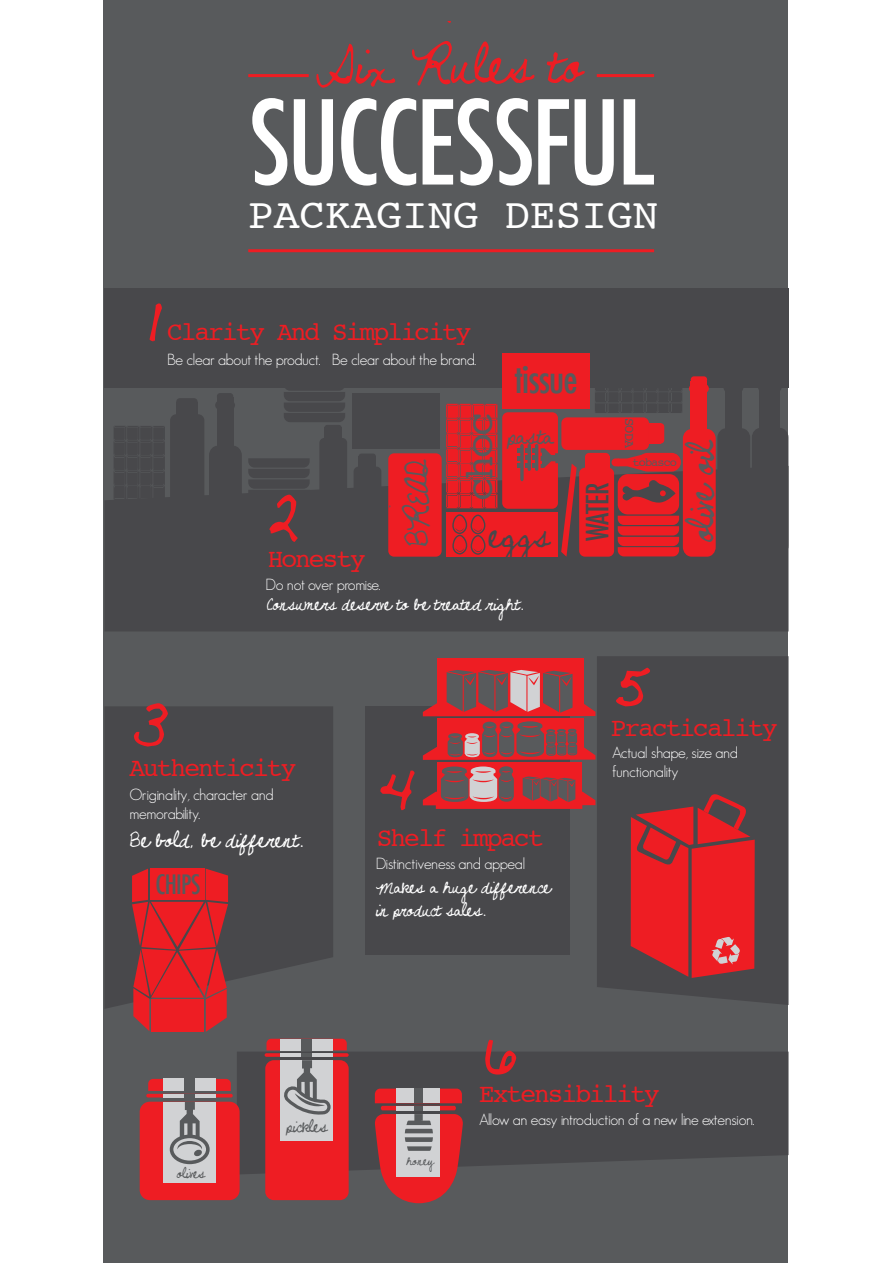
<style>
.page{position:relative;width:893px;height:1263px;background:#fff}
.page>*{position:absolute;margin:0;border:0;box-sizing:border-box;transform-origin:0 0}
.t1{font:500 condensed 113.18px "Futura";letter-spacing:-.03em;color:#fff}
.t2{font:88.05px "Never Let Go";color:#ee1d23}
.t3{font:56.78px "Never Let Go";color:#ee1d23}
.t4{font:42.75px "Courier";color:#fff}
.t5{font:41.25px "Courier";color:#585a5c}
.t6{font:39.45px "Never Let Go";color:#585a5c}
.t7{font:500 condensed 38.55px "Futura";letter-spacing:-.03em;color:#585a5c}
.t8{font:38.17px "Never Let Go";color:#48484b}
.t9{font:35.78px "Never Let Go";color:#585a5c}
.t10{font:500 condensed 30px "Futura";letter-spacing:-.04em;color:#48484b}
.t11{font:26.17px "Courier";letter-spacing:-.075em;color:#ee1d23}
.t12{font:500 condensed 26.1px "Futura";letter-spacing:-.03em;color:#585a5c}
.t13{font:25.65px "Never Let Go";color:#585a5c}
.t14{font:23.25px "Never Let Go";color:#fff}
.t15{font:19.5px/23.4px "Never Let Go";color:#fff}
.t16{font:18.08px "Never Let Go";color:#585a5c}
.t17{font:300 15.75px/18.9px "Geosans";letter-spacing:-.025em;color:#fff}
.t18{font:15.45px "Never Let Go";color:#585a5c}
.t19{font:13.58px "Courier";color:#585a5c}
.t20{font:13.27px "Never Let Go";color:#585a5c}
.t21{font:11.85px "Courier";letter-spacing:-.075em;color:#585a5c}
</style>
<div class="page">
<div style="left:104px;top:0;width:684px;height:1263px;background:#585a5c"></div>
<div style="left:105px;top:466px;width:683px;height:165px;background:#48484b"></div>
<hr style="left:597px;top:74px;width:57px;height:3px;background:#ee1d23">
<hr style="left:248px;top:74px;width:61px;height:3px;background:#ee1d23">
<hr style="left:248px;top:249px;width:406px;height:3px;background:#ee1d23">
<div style="left:104px;top:288px;width:684px;height:99px;background:#48484b"></div>
<svg style="left:105px;top:706px;width:228px;height:303px;background:#49494c"></svg>
<div style="left:365px;top:706px;width:205px;height:249px;background:#48484b"></div>
<div style="left:597px;top:656px;width:191px;height:349px;background:#48484b"></div>
<svg style="left:237px;top:1052px;width:551px;height:122px;background:#49494c"></svg>
<div style="left:388px;top:453px;width:54px;height:104px;background:#ee1d23;border-radius:6px"></div>
<div style="left:446px;top:512px;width:112px;height:45px;background:#ee1d23"></div>
<div style="left:502px;top:412px;width:56px;height:97px;background:#ee1d23;border-radius:6px"></div>
<div style="left:579px;top:468px;width:35px;height:89px;background:#ee1d23;border-radius:6px"></div>
<div style="left:561px;top:417px;width:88px;height:33px;background:#ee1d23;border-radius:6px"></div>
<div style="left:649px;top:423px;width:12px;height:20px;background:#ee1d23"></div>
<div style="left:657px;top:423px;width:7px;height:20px;background:#ee1d23;border-radius:3px"></div>
<div style="left:585px;top:457px;width:24px;height:12px;background:#ee1d23"></div>
<svg style="left:585px;top:453px;width:24px;height:4px"></svg>
<div style="left:612px;top:458px;width:10px;height:8px;background:#ee1d23;border-radius:4px"></div>
<div style="left:691px;top:381px;width:16px;height:50px;background:#ee1d23"></div>
<div style="left:689px;top:384px;width:20px;height:9px;background:#ee1d23;border-radius:5px"></div>
<div style="left:691px;top:376px;width:16px;height:7px;background:#ee1d23;border-radius:3px"></div>
<div style="left:502px;top:353px;width:87px;height:55px;background:#ee1d23"></div>
<svg style="left:518px;top:444px;width:59px;height:113px"></svg>
<svg style="left:446px;top:404px;width:51px;height:151px"></svg>
<svg style="left:631px;top:792px;width:124px;height:186px;background:#c6292f"></svg>
<div style="left:352px;top:393px;width:87px;height:55px;background:#48484b"></div>
<div style="left:354px;top:467px;width:27px;height:74px;background:#48484b;border-radius:5px"></div>
<div style="left:359px;top:456px;width:17px;height:11px;background:#48484b"></div>
<div style="left:359px;top:454px;width:17px;height:5px;background:#48484b;border-radius:3px"></div>
<div style="left:595px;top:387px;width:87px;height:26px;background:#48484b"></div>
<div style="left:725px;top:380px;width:17px;height:50px;background:#48484b"></div>
<div style="left:723px;top:383px;width:20px;height:9px;background:#48484b;border-radius:5px"></div>
<svg style="left:284px;top:387px;width:61px;height:35px"></svg>
<div style="left:319px;top:438px;width:28px;height:75px;background:#48484b;border-radius:5px"></div>
<div style="left:324px;top:428px;width:18px;height:10px;background:#48484b"></div>
<div style="left:324px;top:425px;width:18px;height:6px;background:#48484b;border-radius:3px"></div>
<div style="left:763px;top:380px;width:17px;height:50px;background:#48484b"></div>
<div style="left:762px;top:383px;width:20px;height:9px;background:#48484b;border-radius:5px"></div>
<svg style="left:618px;top:428px;width:170px;height:129px;background:#943539"></svg>
<div style="left:760px;top:380px;width:16px;height:50px;background:#48484b"></div>
<div style="left:758px;top:383px;width:20px;height:9px;background:#48484b;border-radius:5px"></div>
<div style="left:265px;top:1060px;width:84px;height:140px;background:#ee1d23;border-radius:9px"></div>
<hr style="left:146px;top:1094px;width:87px;height:3px;background:#ee1d23;border-radius:2px">
<div style="left:140px;top:1102px;width:100px;height:98px;background:#ee1d23;border-radius:10px"></div>
<div style="left:164px;top:1102px;width:52px;height:80px;background:#d1d2d4"></div>
<div style="left:170px;top:1134px;width:40px;height:30px;border:4px solid #585a5c;border-radius:50%"></div>
<svg style="left:148px;top:1079px;width:83px;height:77px"></svg>
<div style="left:185px;top:1079px;width:10px;height:12px;background:#585a5c"></div>
<svg style="left:265px;top:1053px;width:84px;height:4px"></svg>
<svg style="left:266px;top:1039px;width:81px;height:11px"></svg>
<div style="left:281px;top:1060px;width:52px;height:81px;background:#d1d2d4"></div>
<div style="left:281px;top:1039px;width:52px;height:11px;background:#d1d2d4"></div>
<div style="left:302px;top:1039px;width:10px;height:11px;background:#585a5c"></div>
<hr style="left:281px;top:1053px;width:52px;height:4px;background:#d1d2d4">
<hr style="left:302px;top:1053px;width:10px;height:4px;background:#585a5c">
<svg style="left:284px;top:1060px;width:46px;height:55px"></svg>
<svg style="left:374px;top:1088px;width:89px;height:115px"></svg>
<div style="left:437px;top:658px;width:146px;height:46px;background:#ee1d23"></div>
<div style="left:437px;top:762px;width:145px;height:31px;background:#ee1d23"></div>
<svg style="left:423px;top:670px;width:172px;height:90px"></svg>
<svg style="left:423px;top:766px;width:172px;height:43px"></svg>
<svg style="left:132px;top:869px;width:96px;height:163px;background:#cf252b"></svg>
<div style="left:151px;top:999px;width:53px;height:33px;background:#ee1d23"></div>
<svg style="left:248px;top:458px;width:62px;height:41px"></svg>
<div style="left:114px;top:426px;width:51px;height:104px;background:#48484b"></div>
<div style="left:115px;top:518px;width:9px;height:10px;background:#48484b"></div>
<div style="left:170px;top:414px;width:34px;height:93px;background:#48484b;border-radius:6px"></div>
<div style="left:176px;top:402px;width:22px;height:12px;background:#48484b"></div>
<div style="left:176px;top:398px;width:22px;height:7px;background:#48484b;border-radius:4px"></div>
<div style="left:209px;top:446px;width:33px;height:127px;background:#48484b"></div>
<div style="left:217px;top:397px;width:16px;height:50px;background:#48484b"></div>
<div style="left:215px;top:401px;width:20px;height:9px;background:#48484b;border-radius:5px"></div>
<div style="left:217px;top:393px;width:16px;height:7px;background:#48484b;border-radius:3px"></div>
<h3 class="t3" style="left:316px;top:30px;width:268px">Six Rules to</h3>
<h1 class="t1" style="left:248px;top:70px;width:408px">SUCCESSFUL</h1>
<h3 class="t4" style="left:248px;top:181px;width:412px">PACKAGING DESIGN</h3>
<h2 class="t2" style="left:145px;top:260px;width:23px">1</h2>
<h3 class="t11" style="left:167px;top:311px;width:306px">Clarity And Simplicity</h3>
<p class="t17" style="left:167px;top:350px;width:311px">Be clear about the product. Be clear about the brand.</p>
<h3 class="t7" style="left:514px;top:354px;width:65px">tissue</h3>
<h3 class="t5" style="left:448px;top:501px;width:91px;rotate:-90deg">choc</h3>
<h3 class="t13" style="left:508px;top:420px;width:47px">pasta</h3>
<h3 class="t9" style="left:395px;top:547px;width:89px;rotate:-90deg">BREAD</h3>
<h2 class="t2" style="left:268px;top:451px;width:36px">2</h2>
<h3 class="t8" style="left:488px;top:512px;width:63px">eggs</h3>
<h3 class="t11" style="left:268px;top:538px;width:100px">Honesty</h3>
<p class="t17" style="left:265px;top:575px;width:117px">Do not over promise.</p>
<p class="t15" style="left:267px;top:591px;width:260px">Consumers deserve to be treated right.</p>
<h3 class="t10" style="left:578px;top:541px;width:60px;rotate:-90deg">WATER</h3>
<p class="t19" style="left:640px;top:418px;width:31px;rotate:90deg">SODA</p>
<p class="t21" style="left:633px;top:453px;width:46px">tobasco</p>
<h3 class="t6" style="left:677px;top:542px;width:104px;rotate:-90deg">olive oil</h3>
<h2 class="t2" style="left:129px;top:665px;width:40px">3</h2>
<h3 class="t11" style="left:129px;top:748px;width:168px">Authenticity</h3>
<p class="t17" style="left:129px;top:785px;width:146px">Originality, character and memorability.</p>
<h3 class="t14" style="left:129px;top:826px;width:177px">Be bold, be different.</h3>
<h3 class="t11" style="left:377px;top:817px;width:168px">Shelf impact</h3>
<p class="t17" style="left:376px;top:854px;width:151px">Distinctiveness and appeal</p>
<p class="t15" style="left:376px;top:874px;width:176px">Makes a huge difference in product sales.</p>
<h2 class="t2" style="left:380px;top:728px;width:36px">4</h2>
<h3 class="t12" style="left:156px;top:868px;width:46px">CHIPS</h3>
<h2 class="t2" style="left:612px;top:624px;width:44px">5</h2>
<h3 class="t11" style="left:611px;top:707px;width:168px">Practicality</h3>
<p class="t17" style="left:612px;top:743px;width:127px">Actual shape, size and functionality</p>
<h2 class="t2" style="left:479px;top:993px;width:44px">6</h2>
<p class="t18" style="left:177px;top:1164px;width:30px">olives</p>
<p class="t16" style="left:287px;top:1115px;width:42px">pickles</p>
<p class="t20" style="left:406px;top:1152px;width:29px">honey</p>
<h3 class="t11" style="left:479px;top:1074px;width:182px">Extensibility</h3>
<p class="t17" style="left:479px;top:1110px;width:277px">Allow an easy introduction of a new line extension.</p>
</div>
